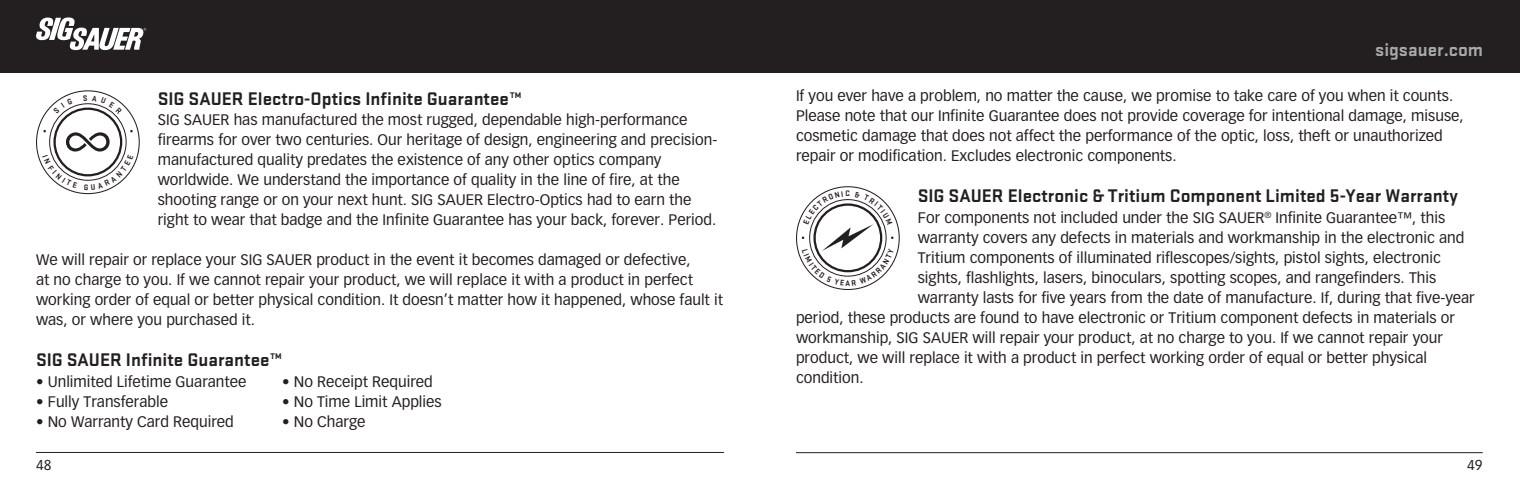
<style>
.page{position:relative;width:1520px;height:488px;background:#fff}
.page>*{position:absolute;margin:0;border:0;box-sizing:border-box;transform-origin:0 0}
.t1{font:700 19px "Stratum 2";color:#231f20}
.t2{font:700 19px "Stratum 2";color:#a8a9ad}
.t3{font:15px/20px "Vectora LH";color:#231f20}
.t4{font:14px "Vectora LH";color:#231f20}
</style>
<div class="page">
<div style="left:0;top:0;width:1519px;height:72px;background:#231f20"></div>
<hr style="left:36px;top:451px;width:688px;height:1px;background:#231f20">
<hr style="left:796px;top:452px;width:686px;height:1px;background:#231f20">
<svg style="left:36px;top:17px;width:110px;height:33px"></svg>
<svg style="left:42px;top:130px;width:91px;height:60px"></svg>
<svg style="left:53px;top:98px;width:20px;height:16px"></svg>
<svg style="left:83px;top:95px;width:39px;height:19px"></svg>
<svg style="left:801px;top:191px;width:93px;height:94px"></svg>
<p class="t1" style="left:158px;top:85px;width:365px">SIG SAUER Electro-Optics Infinite Guarantee™</p>
<p class="t3" style="left:158px;top:109px;width:561px">SIG SAUER has manufactured the most rugged, dependable high-performance firearms for over two centuries. Our heritage of design, engineering and precision&shy;manufactured quality predates the existence of any other optics company worldwide. We understand the importance of quality in the line of fire, at the shooting range or on your next hunt. SIG SAUER Electro-Optics had to earn the right to wear that badge and the Infinite Guarantee has your back, forever. Period.</p>
<p class="t3" style="left:36px;top:249px;width:688px">We will repair or replace your SIG SAUER product in the event it becomes damaged or defective,<br>at no charge to you. If we cannot repair your product, we will replace it with a product in perfect working order of equal or better physical condition. It doesn’t matter how it happened, whose fault it was, or where you purchased it.</p>
<p class="t1" style="left:36px;top:346px;width:248px">SIG SAUER Infinite Guarantee™</p>
<p class="t3" style="left:36px;top:371px;width:212px">• Unlimited Lifetime Guarantee</p>
<p class="t3" style="left:36px;top:391px;width:134px">• Fully Transferable</p>
<p class="t3" style="left:36px;top:411px;width:199px">• No Warranty Card Required</p>
<p class="t3" style="left:282px;top:371px;width:152px">• No Receipt Required</p>
<p class="t3" style="left:282px;top:391px;width:161px">• No Time Limit Applies</p>
<p class="t3" style="left:282px;top:411px;width:85px">• No Charge</p>
<p class="t2" style="left:1375px;top:37px;width:109px">sigsauer.com</p>
<p class="t3" style="left:796px;top:86px;width:669px">If you ever have a problem, no matter the cause, we promise to take care of you when it counts.<br>Please note that our Infinite Guarantee does not provide coverage for intentional damage, misuse, cosmetic damage that does not affect the performance of the optic, loss, theft or unauthorized repair or modification. Excludes electronic components.</p>
<p class="t1" style="left:917px;top:183px;width:541px">SIG SAUER Electronic &amp; Tritium Component Limited 5-Year Warranty</p>
<p class="t3" style="left:917px;top:207px;width:529px">For components not included under the SIG SAUER<sup>®</sup> Infinite Guarantee™, this</p>
<p class="t3" style="left:917px;top:227px;width:548px">warranty covers any defects in materials and workmanship in the electronic and</p>
<p class="t3" style="left:917px;top:247px;width:524px">Tritium components of illuminated riflescopes/sights, pistol sights, electronic</p>
<p class="t3" style="left:917px;top:267px;width:520px">sights, flashlights, lasers, binoculars, spotting scopes, and rangefinders. This</p>
<p class="t3" style="left:917px;top:287px;width:558px">warranty lasts for five years from the date of manufacture. If, during that five-year</p>
<p class="t3" style="left:796px;top:307px;width:660px">period, these products are found to have electronic or Tritium component defects in materials or</p>
<p class="t3" style="left:796px;top:327px;width:648px">workmanship, SIG SAUER will repair your product, at no charge to you. If we cannot repair your</p>
<p class="t3" style="left:796px;top:347px;width:632px">product, we will replace it with a product in perfect working order of equal or better physical</p>
<p class="t3" style="left:796px;top:367px;width:69px">condition.</p>
<p class="t4" style="left:36px;top:456px;width:17px">48</p>
<p class="t4" style="left:1466px;top:456px;width:17px">49</p>
</div>
